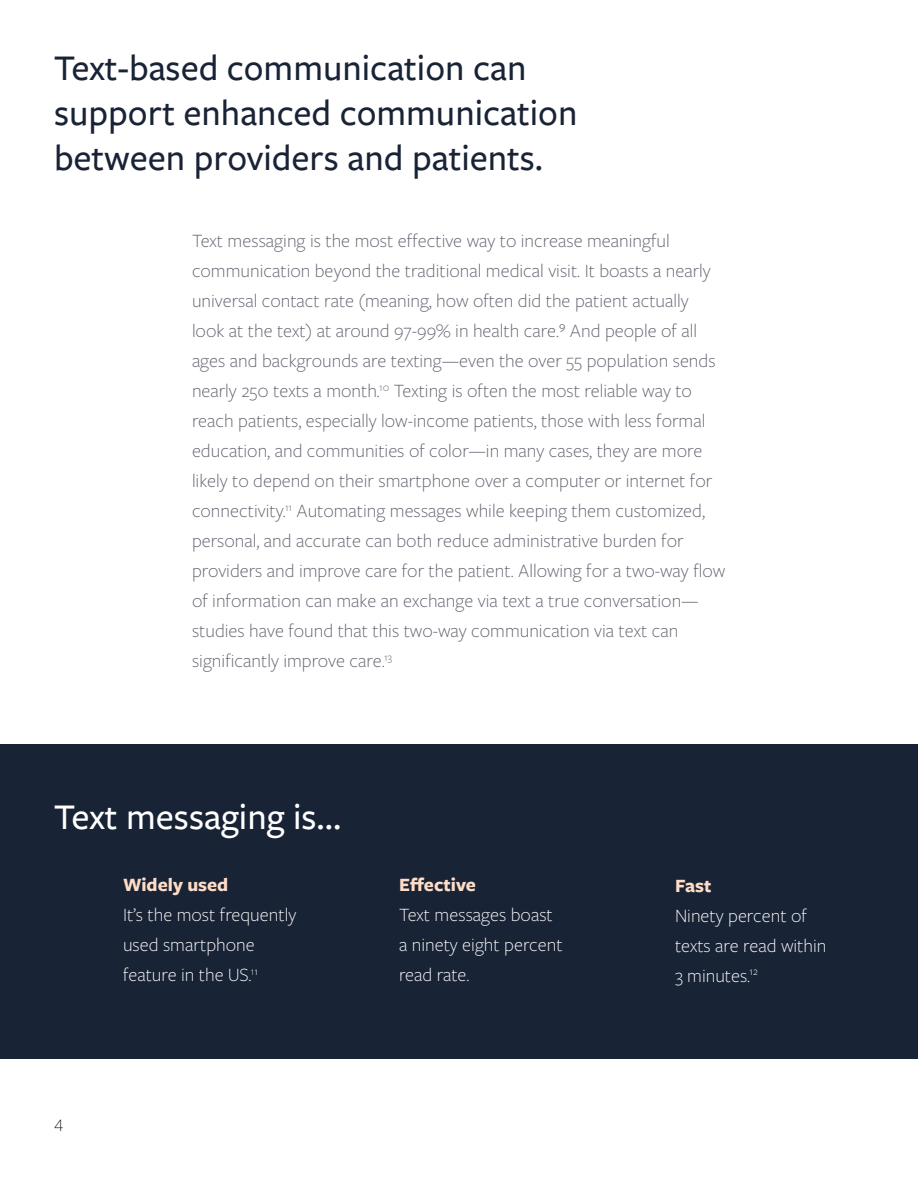
<style>
.page{position:relative;width:918px;height:1188px;background:#fff}
.page>*{position:absolute;margin:0;border:0;box-sizing:border-box;transform-origin:0 0}
.t1{font:500 37.5px/45px "Freight Sans Pro";color:#192336}
.t2{font:500 37.5px "Freight Sans Pro";color:#fff}
.t3{font:300 19.5px/30px "Freight Sans Pro";color:#605f6d}
.t4{font:300 19.5px/30px "Freight Sans Pro";color:#fff}
.t5{font:700 19.5px "Freight Sans Pro";color:#fdddc6}
.t6{font:300 18px "Freight Sans Pro";color:#231f20}
</style>
<div class="page">
<div style="left:0;top:744px;width:918px;height:314px;background:#192336"></div>
<p class="t1" style="left:54px;top:44px;width:525px">Text-based communication can support enhanced communication between providers and patients.</p>
<p class="t3" style="left:192px;top:225px;width:535px">Text messaging is the most effective way to increase meaningful communication beyond the traditional medical visit. It boasts a nearly universal contact rate (meaning, how often did the patient actually look at the text) at around 97-99% in health care.⁹ And people of all ages and backgrounds are texting—even the over 55 population sends nearly 250 texts a month.<sup>10</sup> Texting is often the most reliable way to reach patients, especially low-income patients, those with less formal education, and communities of color—in many cases, they are more likely to depend on their smartphone over a computer or internet for connectivity.<sup>11</sup> Automating messages while keeping them customized, personal, and accurate can both reduce administrative burden for providers and improve care for the patient. Allowing for a two-way flow of information can make an exchange via text a true conversation— studies have found that this two-way communication via text can significantly improve care.<sup>13</sup></p>
<p class="t2" style="left:54px;top:792px;width:289px">Text messaging is...</p>
<p class="t5" style="left:123px;top:872px;width:107px">Widely used</p>
<p class="t4" style="left:123px;top:899px;width:175px">It’s the most frequently used smartphone feature in the US.<sup>11</sup></p>
<p class="t6" style="left:54px;top:1114px;width:10px">4</p>
<p class="t5" style="left:399px;top:872px;width:79px">Effective</p>
<p class="t4" style="left:399px;top:899px;width:165px">Text messages boast a ninety eight percent read rate.</p>
<p class="t5" style="left:675px;top:872px;width:38px">Fast</p>
<p class="t4" style="left:675px;top:899px;width:153px">Ninety percent of texts are read within<br>3 minutes.<sup>12</sup></p>
</div>
